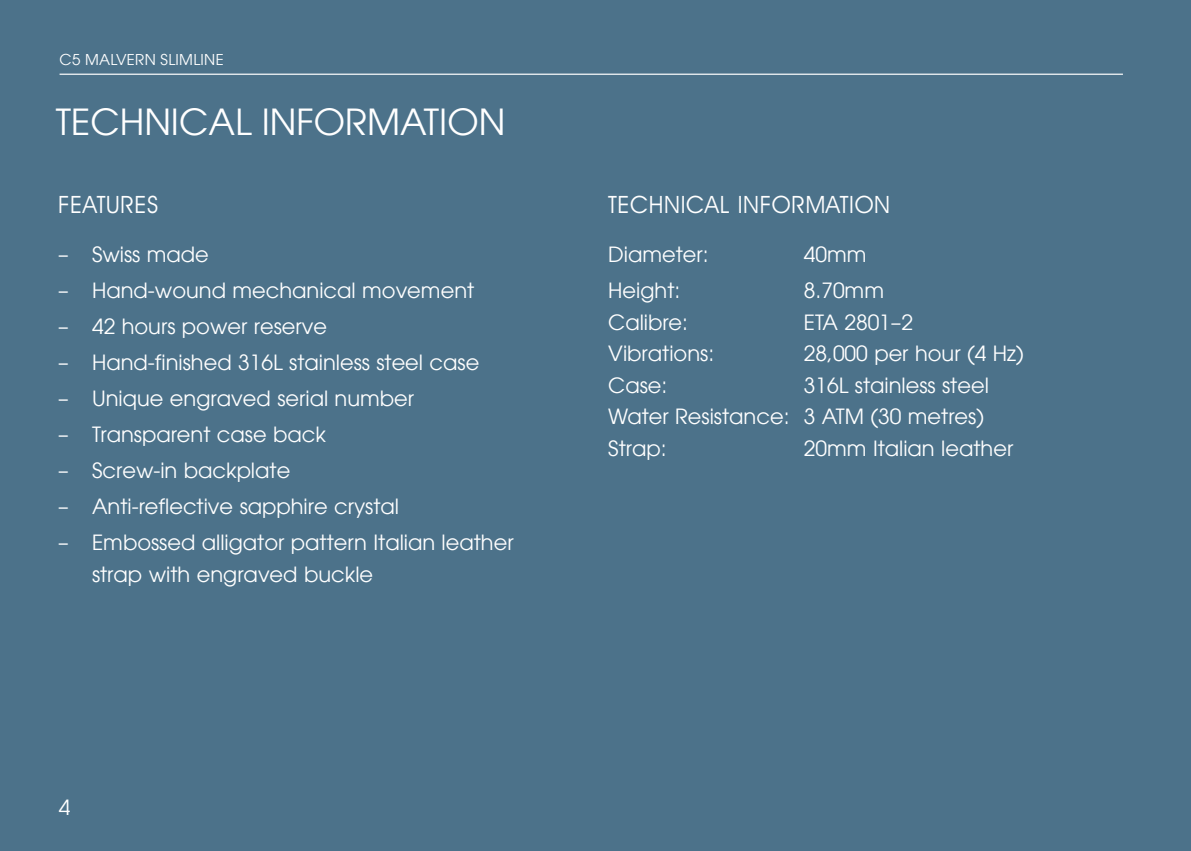
<style>
.page{position:relative;width:1191px;height:851px;background:#fff}
.page>*{position:absolute;margin:0;border:0;box-sizing:border-box;transform-origin:0 0}
.t1{font:36px "Avant Garde LT";color:#fff}
.t2{font:24px "Avant Garde IT Cby BT";letter-spacing:.025em;color:#fff}
.t3{font:21px/31.5px "Avant Garde LT";color:#fff}
.t4{font:15px "Avant Garde LT";letter-spacing:.02em;color:#fff}
</style>
<div class="page">
<div style="left:0;top:0;width:1191px;height:850px;background:#4c728a"></div>
<hr style="left:60px;top:74px;width:1063px;height:1px;background:#fff">
<p class="t4" style="left:60px;top:51px;width:155px">C5 Malvern SLIMLINE</p>
<h1 class="t1" style="left:56px;top:101px;width:445px">TECHNICAL INFORMATION</h1>
<p class="t2" style="left:58px;top:189px;width:102px">FEATURES</p>
<p class="t3" style="left:58px;top:239px;width:152px">– Swiss made</p>
<p class="t3" style="left:58px;top:275px;width:418px">– Hand-wound mechanical movement</p>
<p class="t3" style="left:58px;top:311px;width:271px">– 42 hours power reserve</p>
<p class="t3" style="left:58px;top:347px;width:423px">– Hand-finished 316L stainless steel case</p>
<p class="t3" style="left:58px;top:383px;width:358px">– Unique engraved serial number</p>
<p class="t3" style="left:58px;top:419px;width:269px">– Transparent case back</p>
<p class="t3" style="left:58px;top:455px;width:234px">– Screw-in backplate</p>
<p class="t3" style="left:58px;top:491px;width:342px">– Anti-reflective sapphire crystal</p>
<p class="t3" style="left:92px;top:527px;width:423px;text-indent:-34px">– Embossed alligator pattern Italian leather strap with engraved buckle</p>
<p class="t3" style="left:59px;top:791px;width:13px">4</p>
<p class="t2" style="left:608px;top:189px;width:283px">TECHNICAL INFORMATION</p>
<p class="t3" style="left:608px;top:239px;width:102px">Diameter:</p>
<p class="t3" style="left:804px;top:239px;width:64px">40mm</p>
<p class="t3" style="left:608px;top:275px;width:74px">Height:</p>
<p class="t3" style="left:804px;top:275px;width:82px">8.70mm</p>
<p class="t3" style="left:608px;top:306px;width:81px">Calibre:</p>
<p class="t3" style="left:804px;top:306px;width:111px">ETA 2801–2</p>
<p class="t3" style="left:608px;top:338px;width:107px">Vibrations:</p>
<p class="t3" style="left:804px;top:338px;width:221px">28,000 per hour (4 Hz)</p>
<p class="t3" style="left:608px;top:369px;width:61px">Case:</p>
<p class="t3" style="left:608px;top:369px;width:382px;text-indent:196px">316L stainless steel<br>Water Resistance: 3 ATM (30 metres)<br>Strap:</p>
<p class="t3" style="left:804px;top:432px;width:211px">20mm Italian leather</p>
</div>
